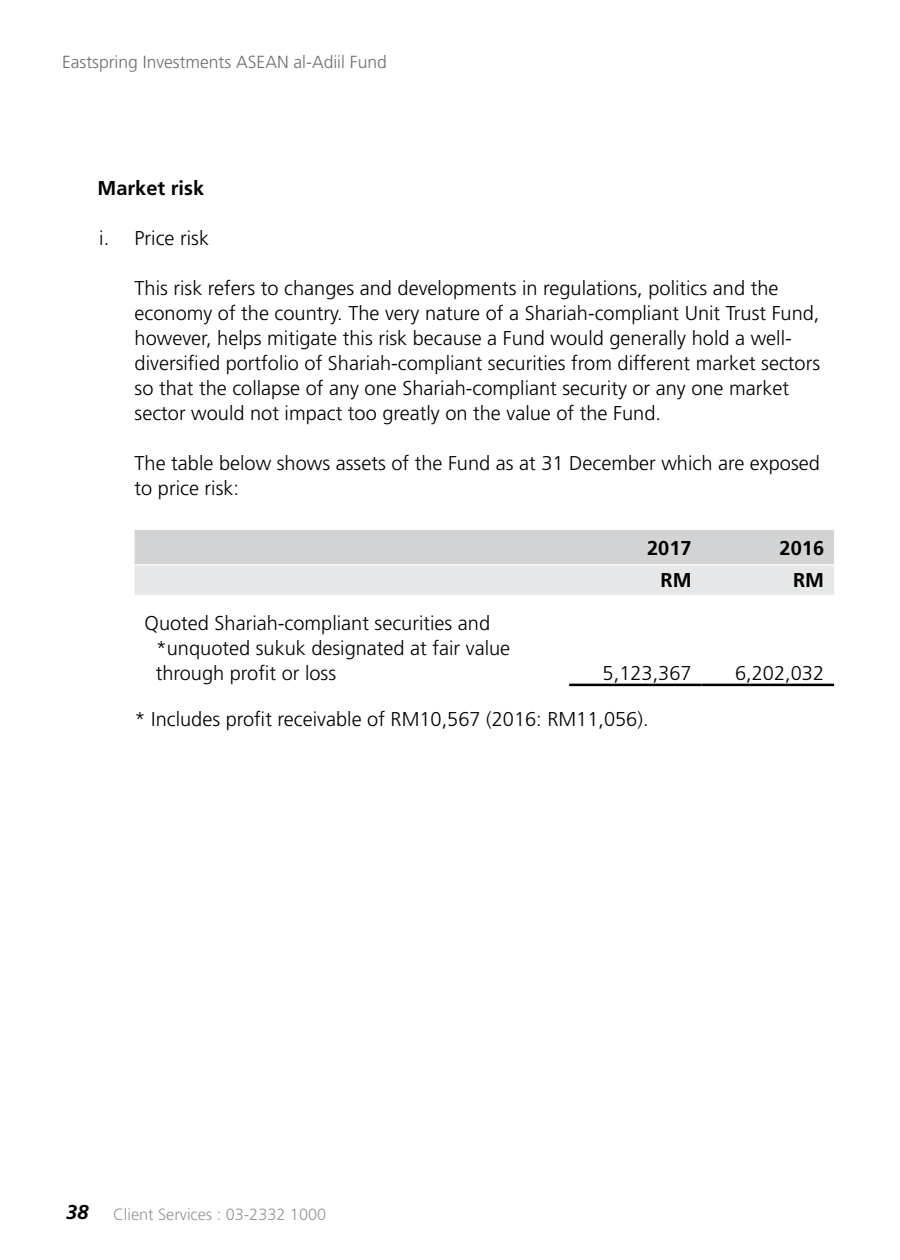
<style>
.page{position:relative;width:900px;height:1260px;background:#fff}
.page>*{position:absolute;margin:0;border:0;box-sizing:border-box;transform-origin:0 0}
.t1{font:300 20px/25px "Frutiger LT Std";color:#000}
.t2{font:700 20px "Frutiger";color:#000}
.t3{font:300 17.5px "Frutiger LT Std";color:#6d6e71}
.t4{font:300 16.25px "Frutiger LT Std";color:#939598}
.s1{font-family:"Frutiger";font-weight:700;font-style:italic;font-size:20px;color:#000}
</style>
<div class="page">
<svg style="left:135px;top:530px;width:699px;height:65px;background:#dadcdd"></svg>
<hr style="left:135px;top:564px;width:434px;height:2px;background:#fff">
<hr style="left:569px;top:564px;width:133px;height:2px;background:#fff">
<hr style="left:702px;top:564px;width:132px;height:2px;background:#fff">
<hr style="left:569px;top:684px;width:133px;height:2px;background:#000">
<hr style="left:702px;top:684px;width:132px;height:2px;background:#000">
<p class="t3" style="left:62px;top:52px;width:326px">Eastspring Investments ASEAN al-Adiil Fund</p>
<p class="t2" style="left:98px;top:176px;width:108px">Market risk</p>
<p class="t1" style="left:99px;top:226px;width:111px">i. Price risk</p>
<p class="t1" style="left:135px;top:276px;width:687px">This risk refers to changes and developments in regulations, politics and the economy of the country. The very nature of a Shariah-compliant Unit Trust Fund, however, helps mitigate this risk because a Fund would generally hold a well&shy;diversified portfolio of Shariah-compliant securities from different market sectors so that the collapse of any one Shariah-compliant security or any one market sector would not impact too greatly on the value of the Fund.</p>
<p class="t1" style="left:135px;top:451px;width:687px">The table below shows assets of the Fund as at 31 December which are exposed to price risk:</p>
<p class="t2" style="left:647px;top:536px;width:46px">2017</p>
<p class="t2" style="left:780px;top:536px;width:46px">2016</p>
<p class="t2" style="left:661px;top:569px;width:33px">RM</p>
<p class="t2" style="left:793px;top:569px;width:33px">RM</p>
<p class="t1" style="left:156px;top:611px;width:356px;text-indent:-11px">Quoted Shariah-compliant securities and *unquoted sukuk designated at fair value through profit or loss</p>
<p class="t1" style="left:603px;top:661px;width:90px">5,123,367</p>
<p class="t1" style="left:735px;top:661px;width:90px">6,202,032</p>
<p class="t1" style="left:135px;top:707px;width:515px">* Includes profit receivable of RM10,567 (2016: RM11,056).</p>
<p class="t4" style="left:66px;top:1205px;width:262px"><span class="s1">38</span> Client Services : 03-2332 1000</p>
</div>
